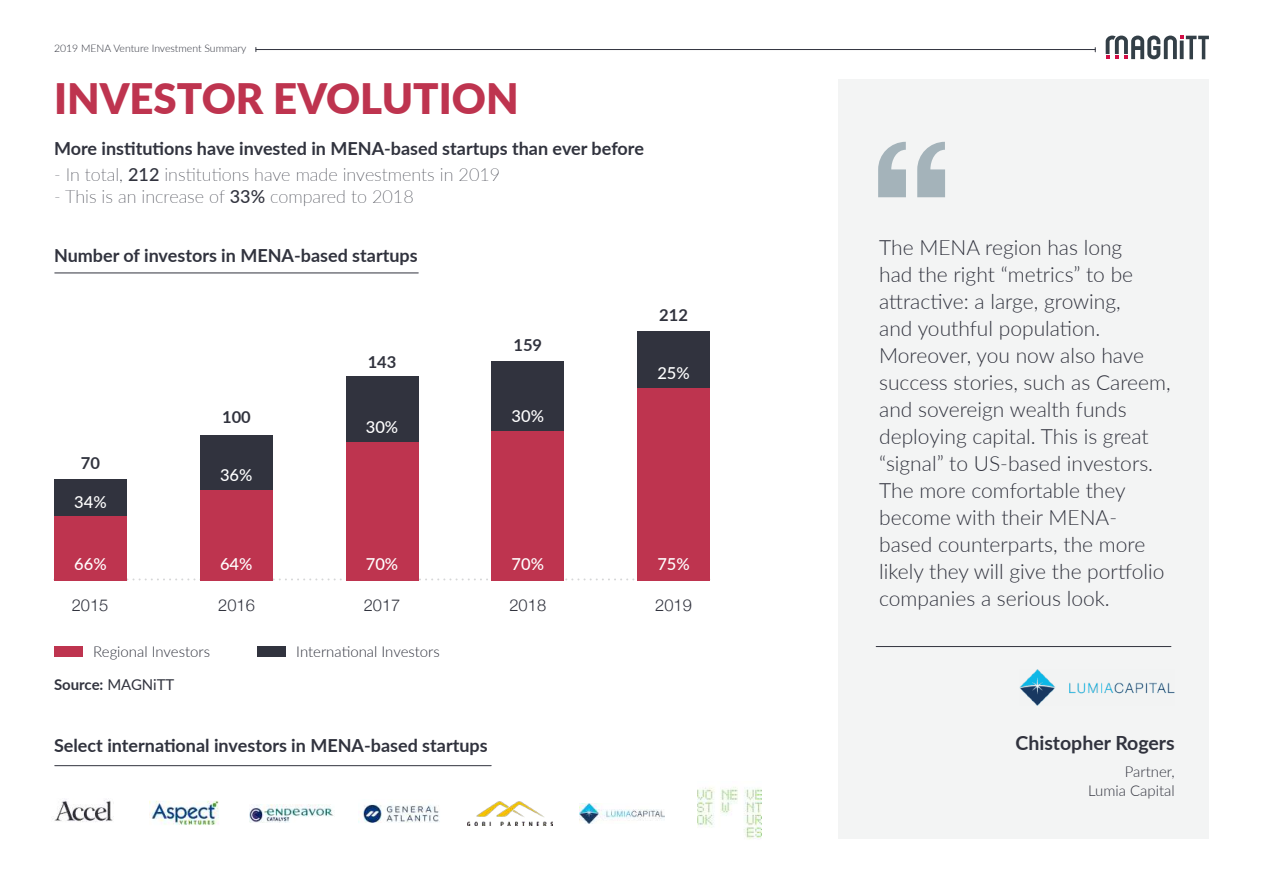
<style>
.page{position:relative;width:1263px;height:893px;background:#fff}
.page>*{position:absolute;margin:0;border:0;box-sizing:border-box;transform-origin:0 0}
.t1{font:900 42px "Lato";color:#be344f}
.t2{font:300 21px/27px "Lato";color:#31333e}
.t3{font:700 19.5px "Lato";color:#31333e}
.t4{font:700 18px "Lato";color:#31333e}
.t5{font:100 18px "Lato";color:#31333e}
.t6{font:500 16.5px "Lato";color:#fff}
.t7{font:300 16.5px "Helvetica Neue";color:#31333e}
.t8{font:700 16.5px "Lato";color:#31333e}
.t9{font:300 15px/19.5px "Lato";color:#31333e;text-align:right}
.t10{font:700 15px "Lato";color:#31333e}
.t11{font:300 10.5px "Lato";color:#31333e}
.s1{font-weight:500}
.s2{font-weight:400}
</style>
<div class="page">
<svg style="left:1106px;top:36px;width:103px;height:23px"></svg>
<hr style="left:256px;top:49px;width:839px;height:1px;background:#31333e">
<div style="left:54px;top:646px;width:28px;height:11px;background:#be344f"></div>
<div style="left:257px;top:646px;width:28px;height:11px;background:#31333e"></div>
<div style="left:838px;top:80px;width:371px;height:759px;background:#f3f4f4"></div>
<svg style="left:917px;top:142px;width:28px;height:55px"></svg>
<svg style="left:878px;top:142px;width:28px;height:55px"></svg>
<svg style="left:127px;top:578px;width:508px;height:2px"></svg>
<div style="left:637px;top:388px;width:73px;height:192px;background:#be344f"></div>
<div style="left:637px;top:331px;width:73px;height:57px;background:#31333e"></div>
<div style="left:491px;top:431px;width:73px;height:149px;background:#be344f"></div>
<div style="left:491px;top:362px;width:73px;height:69px;background:#31333e"></div>
<div style="left:346px;top:442px;width:72px;height:138px;background:#be344f"></div>
<div style="left:346px;top:376px;width:72px;height:66px;background:#31333e"></div>
<div style="left:54px;top:516px;width:73px;height:64px;background:#be344f"></div>
<div style="left:54px;top:479px;width:73px;height:37px;background:#31333e"></div>
<div style="left:200px;top:490px;width:73px;height:90px;background:#be344f"></div>
<div style="left:200px;top:435px;width:73px;height:55px;background:#31333e"></div>
<img style="left:54px;top:800px;width:60px;height:22px">
<img style="left:250px;top:805px;width:84px;height:17px">
<img style="left:579px;top:803px;width:85px;height:20px">
<img style="left:149px;top:800px;width:70px;height:25px">
<img style="left:468px;top:801px;width:84px;height:24px">
<img style="left:358px;top:804px;width:82px;height:19px">
<img style="left:697px;top:787px;width:64px;height:53px">
<hr style="left:55px;top:273px;width:363px;height:1px;background:#31333e">
<hr style="left:55px;top:765px;width:436px;height:1px;background:#31333e">
<hr style="left:876px;top:646px;width:295px;height:1px;background:#31333e">
<img style="left:1020px;top:669px;width:155px;height:37px">
<p class="t11" style="left:54px;top:41px;width:194px">2019 MENA Venture Investment Summary</p>
<h1 class="t1" style="left:54px;top:67px;width:466px">INVESTOR EVOLUTION</h1>
<p class="t4" style="left:54px;top:136px;width:591px">More institutions have invested in MENA-based startups than ever before</p>
<p class="t5" style="left:54px;top:162px;width:448px">- In total, <span class="s1">212</span> institutions have made investments in 2019</p>
<p class="t5" style="left:54px;top:185px;width:361px">- This is an increase of <span class="s1">33%</span> compared to 2018</p>
<p class="t4" style="left:54px;top:242px;width:365px">Number of investors in MENA-based startups</p>
<p class="t8" style="left:81px;top:451px;width:21px">70</p>
<p class="t6" style="left:74px;top:490px;width:34px">34%</p>
<p class="t6" style="left:74px;top:552px;width:34px">66%</p>
<p class="t8" style="left:222px;top:405px;width:30px">100</p>
<p class="t6" style="left:220px;top:463px;width:34px">36%</p>
<p class="t6" style="left:220px;top:552px;width:34px">64%</p>
<p class="t8" style="left:368px;top:350px;width:30px">143</p>
<p class="t6" style="left:366px;top:415px;width:34px">30%</p>
<p class="t6" style="left:366px;top:552px;width:34px">70%</p>
<p class="t8" style="left:513px;top:333px;width:30px">159</p>
<p class="t6" style="left:512px;top:404px;width:34px">30%</p>
<p class="t6" style="left:512px;top:552px;width:34px">70%</p>
<p class="t8" style="left:659px;top:303px;width:30px">212</p>
<p class="t6" style="left:657px;top:361px;width:34px">25%</p>
<p class="t6" style="left:657px;top:552px;width:34px">75%</p>
<p class="t7" style="left:72px;top:592px;width:38px">2015</p>
<p class="t7" style="left:218px;top:592px;width:38px">2016</p>
<p class="t7" style="left:364px;top:592px;width:38px">2017</p>
<p class="t7" style="left:509px;top:592px;width:38px">2018</p>
<p class="t7" style="left:655px;top:592px;width:38px">2019</p>
<p class="t9" style="left:93px;top:641px;width:118px">Regional Investors</p>
<p class="t9" style="left:296px;top:641px;width:145px">International Investors</p>
<p class="t10" style="left:54px;top:673px;width:122px">Source: <span class="s2">MAGNiTT</span></p>
<p class="t4" style="left:54px;top:733px;width:435px">Select international investors in MENA-based startups</p>
<p class="t2" style="left:879px;top:233px;width:293px">The MENA region has long<br>had the right “metrics” to be attractive: a large, growing,<br>and youthful population.<br>Moreover, you now also have success stories, such as Careem, and sovereign wealth funds deploying capital. This is great “signal” to US-based investors.<br>The more comfortable they become with their MENA&shy;based counterparts, the more likely they will give the portfolio companies a serious look.</p>
<p class="t3" style="left:1015px;top:728px;width:161px">Chistopher Rogers</p>
<p class="t9" style="left:1088px;top:761px;width:88px">Partner,<br>Lumia Capital</p>
</div>
